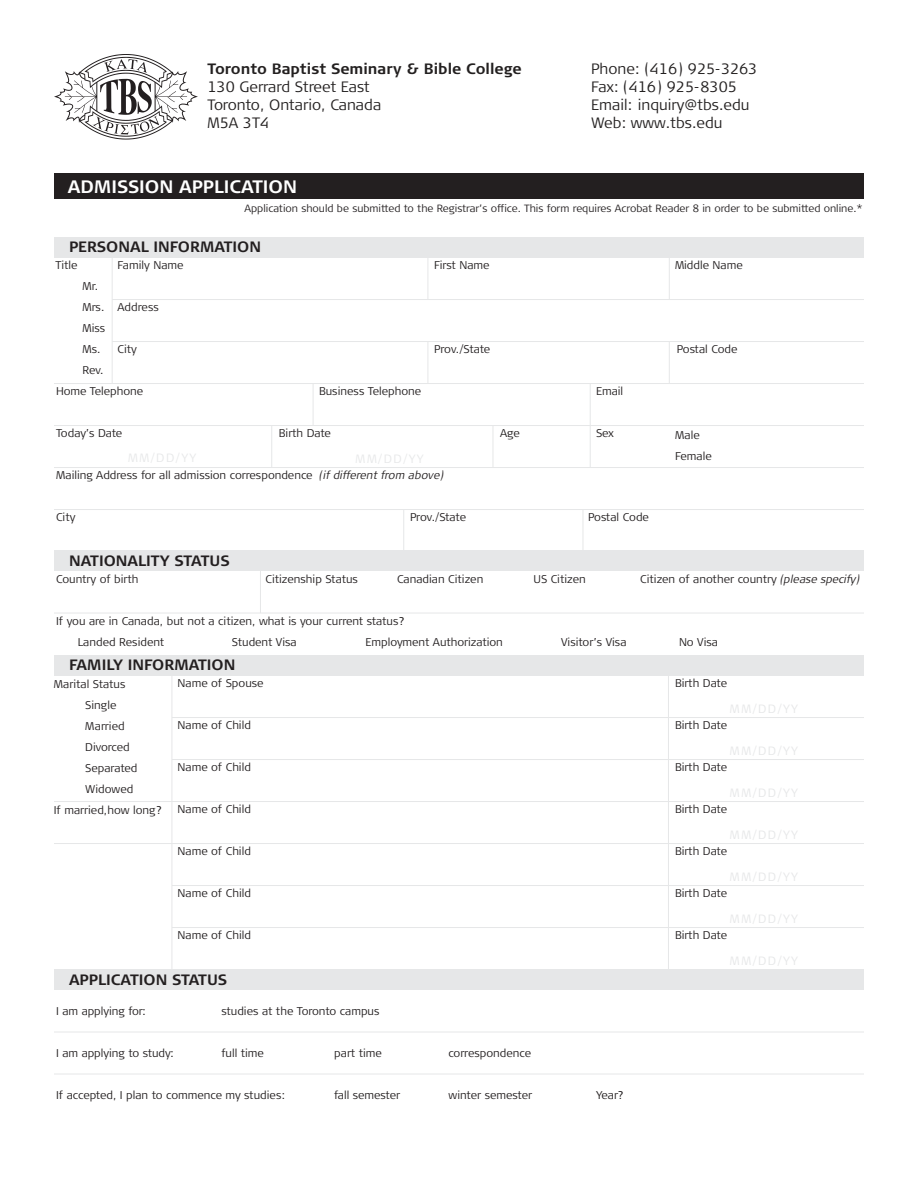
<style>
.page{position:relative;width:918px;height:1188px;background:#fff}
.page>*{position:absolute;margin:0;border:0;box-sizing:border-box;transform-origin:0 0}
.t1{font:700 18px "Signa Column";color:#fff}
.t2{font:300 15px/18px "Signa Column";color:#232020}
.t3{font:700 15px "Signa Column";color:#231f20}
.t4{font:700 15px "Signa Column";color:#232020}
.t5{font:300 11.25px/21px "Signa Column";color:#231f20}
.t6{font:300 11.25px "Signa Column";letter-spacing:-.02em;color:#231f20}
.t7{font:300 10.5px "Signa Column";color:#231f20}
.s1{font-style:italic}
</style>
<div class="page">
<svg style="left:54px;top:54px;width:144px;height:86px"></svg>
<div style="left:54px;top:173px;width:810px;height:26px;background:#231f20"></div>
<div style="left:54px;top:237px;width:810px;height:21px;background:#e6e7e8"></div>
<div style="left:54px;top:551px;width:810px;height:20px;background:#e6e7e8"></div>
<hr style="left:112px;top:299px;width:752px;height:1px;background:#e6e7e8">
<hr style="left:112px;top:341px;width:752px;height:1px;background:#e6e7e8">
<hr style="left:54px;top:383px;width:810px;height:1px;background:#e6e7e8">
<hr style="left:54px;top:1074px;width:810px;height:1px;background:#e6e7e8">
<hr style="left:54px;top:1032px;width:810px;height:1px;background:#e6e7e8">
<hr style="left:54px;top:425px;width:810px;height:1px;background:#e6e7e8">
<hr style="left:54px;top:467px;width:810px;height:1px;background:#e6e7e8">
<hr style="left:54px;top:509px;width:810px;height:1px;background:#e6e7e8">
<hr style="left:54px;top:613px;width:810px;height:1px;background:#e6e7e8">
<hr style="left:112px;top:258px;width:1px;height:126px;background:#e6e7e8">
<hr style="left:669px;top:258px;width:1px;height:42px;background:#e6e7e8">
<hr style="left:669px;top:342px;width:1px;height:42px;background:#e6e7e8">
<hr style="left:590px;top:384px;width:1px;height:42px;background:#e6e7e8">
<hr style="left:590px;top:426px;width:1px;height:42px;background:#e6e7e8">
<hr style="left:428px;top:258px;width:1px;height:42px;background:#e6e7e8">
<hr style="left:428px;top:342px;width:1px;height:42px;background:#e6e7e8">
<hr style="left:313px;top:384px;width:1px;height:42px;background:#e6e7e8">
<hr style="left:493px;top:426px;width:1px;height:42px;background:#e6e7e8">
<hr style="left:271px;top:426px;width:1px;height:42px;background:#e6e7e8">
<hr style="left:583px;top:510px;width:1px;height:42px;background:#e6e7e8">
<hr style="left:403px;top:510px;width:1px;height:42px;background:#e6e7e8">
<hr style="left:260px;top:571px;width:1px;height:42px;background:#e6e7e8">
<div style="left:54px;top:655px;width:810px;height:21px;background:#e6e7e8"></div>
<div style="left:54px;top:970px;width:810px;height:20px;background:#e6e7e8"></div>
<hr style="left:54px;top:801px;width:810px;height:1px;background:#e6e7e8">
<hr style="left:54px;top:843px;width:810px;height:1px;background:#e6e7e8">
<svg style="left:171px;top:676px;width:693px;height:294px"></svg>
<h2 class="t4" style="left:208px;top:60px;width:316px">Toronto Baptist Seminary &amp; Bible College</h2>
<h2 class="t2" style="left:208px;top:78px;width:175px">130 Gerrard Street East<br>Toronto, Ontario, Canada<br>M5A 3T4</h2>
<h1 class="t1" style="left:68px;top:176px;width:231px">ADMISSION APPLICATION</h1>
<h2 class="t2" style="left:591px;top:60px;width:168px">Phone: (416) 925-3263<br>Fax: (416) 925-8305<br>Email: inquiry@tbs.edu<br>Web: www.tbs.edu</h2>
<p class="t7" style="left:245px;top:203px;width:620px">Application should be submitted to the Registrar’s office. This form requires Acrobat Reader 8 in order to be submitted online.*</p>
<h2 class="t3" style="left:69px;top:238px;width:194px">PERSONAL INFORMATION</h2>
<p class="t5" style="left:118px;top:255px;width:68px">Family Name</p>
<p class="t5" style="left:434px;top:255px;width:57px">First Name</p>
<p class="t5" style="left:675px;top:255px;width:69px">Middle Name</p>
<p class="t5" style="left:118px;top:297px;width:43px">Address</p>
<p class="t5" style="left:118px;top:339px;width:21px">City</p>
<p class="t6" style="left:434px;top:343px;width:58px">Prov./State</p>
<p class="t5" style="left:677px;top:339px;width:62px">Postal Code</p>
<p class="t5" style="left:56px;top:381px;width:89px">Home Telephone</p>
<p class="t5" style="left:319px;top:381px;width:104px">Business Telephone</p>
<p class="t5" style="left:596px;top:381px;width:29px">Email</p>
<p class="t6" style="left:56px;top:427px;width:68px">Today’s Date</p>
<p class="t5" style="left:279px;top:423px;width:54px">Birth Date</p>
<p class="t5" style="left:500px;top:423px;width:21px">Age</p>
<p class="t5" style="left:596px;top:423px;width:19px">Sex</p>
<p class="t5" style="left:56px;top:465px;width:389px">Mailing Address for all admission correspondence <span class="s1">(if different from above)</span></p>
<p class="t5" style="left:56px;top:507px;width:21px">City</p>
<p class="t6" style="left:410px;top:511px;width:58px">Prov./State</p>
<p class="t5" style="left:588px;top:507px;width:62px">Postal Code</p>
<p class="t5" style="left:56px;top:255px;width:24px">Title</p>
<p class="t5" style="left:83px;top:276px;width:24px">Mr.<br>Mrs.<br>Miss<br>Ms.<br>Rev.</p>
<p class="t5" style="left:675px;top:424px;width:38px">Male<br>Female</p>
<h2 class="t3" style="left:69px;top:552px;width:162px">NATIONALITY STATUS</h2>
<p class="t5" style="left:265px;top:568px;width:94px">Citizenship Status</p>
<p class="t5" style="left:397px;top:568px;width:88px">Canadian Citizen</p>
<p class="t5" style="left:533px;top:568px;width:54px">US Citizen</p>
<p class="t5" style="left:640px;top:568px;width:221px">Citizen of another country <span class="s1">(please specify)</span></p>
<p class="t5" style="left:56px;top:568px;width:84px">Country of birth</p>
<p class="t5" style="left:78px;top:610px;width:329px;text-indent:-22px">If you are in Canada, but not a citizen, what is your current status?<br>Landed Resident</p>
<p class="t5" style="left:232px;top:631px;width:66px">Student Visa</p>
<p class="t5" style="left:366px;top:631px;width:139px">Employment Authorization</p>
<p class="t5" style="left:561px;top:631px;width:67px">Visitor’s Visa</p>
<p class="t5" style="left:679px;top:631px;width:40px">No Visa</p>
<h2 class="t3" style="left:69px;top:656px;width:168px">FAMILY INFORMATION</h2>
<p class="t5" style="left:54px;top:674px;width:73px">Marital Status</p>
<p class="t5" style="left:85px;top:695px;width:33px">Single</p>
<p class="t5" style="left:85px;top:716px;width:41px">Married</p>
<p class="t5" style="left:85px;top:737px;width:46px">Divorced</p>
<p class="t5" style="left:85px;top:758px;width:54px">Separated</p>
<p class="t5" style="left:85px;top:779px;width:50px">Widowed</p>
<p class="t5" style="left:54px;top:800px;width:110px">If married,how long?</p>
<p class="t5" style="left:178px;top:673px;width:88px">Name of Spouse</p>
<p class="t5" style="left:675px;top:673px;width:54px">Birth Date</p>
<p class="t5" style="left:178px;top:715px;width:75px">Name of Child</p>
<p class="t5" style="left:675px;top:715px;width:54px">Birth Date</p>
<p class="t5" style="left:178px;top:757px;width:75px">Name of Child</p>
<p class="t5" style="left:675px;top:757px;width:54px">Birth Date</p>
<p class="t5" style="left:178px;top:799px;width:75px">Name of Child</p>
<p class="t5" style="left:675px;top:799px;width:54px">Birth Date</p>
<p class="t5" style="left:178px;top:841px;width:75px">Name of Child</p>
<p class="t5" style="left:675px;top:841px;width:54px">Birth Date</p>
<p class="t5" style="left:178px;top:883px;width:75px">Name of Child</p>
<p class="t5" style="left:675px;top:883px;width:54px">Birth Date</p>
<p class="t5" style="left:178px;top:925px;width:75px">Name of Child</p>
<p class="t5" style="left:675px;top:925px;width:54px">Birth Date</p>
<h2 class="t3" style="left:69px;top:971px;width:160px">APPLICATION STATUS</h2>
<p class="t5" style="left:56px;top:1001px;width:91px">I am applying for:</p>
<p class="t5" style="left:221px;top:1001px;width:160px">studies at the Toronto campus</p>
<p class="t5" style="left:56px;top:1043px;width:119px">I am applying to study:</p>
<p class="t5" style="left:221px;top:1043px;width:44px">full time</p>
<p class="t5" style="left:334px;top:1043px;width:49px">part time</p>
<p class="t5" style="left:448px;top:1043px;width:84px">correspondence</p>
<p class="t5" style="left:56px;top:1085px;width:230px">If accepted, I plan to commence my studies:</p>
<p class="t5" style="left:334px;top:1085px;width:68px">fall semester</p>
<p class="t5" style="left:449px;top:1085px;width:85px">winter semester</p>
<p class="t5" style="left:596px;top:1085px;width:29px">Year?</p>
</div>
